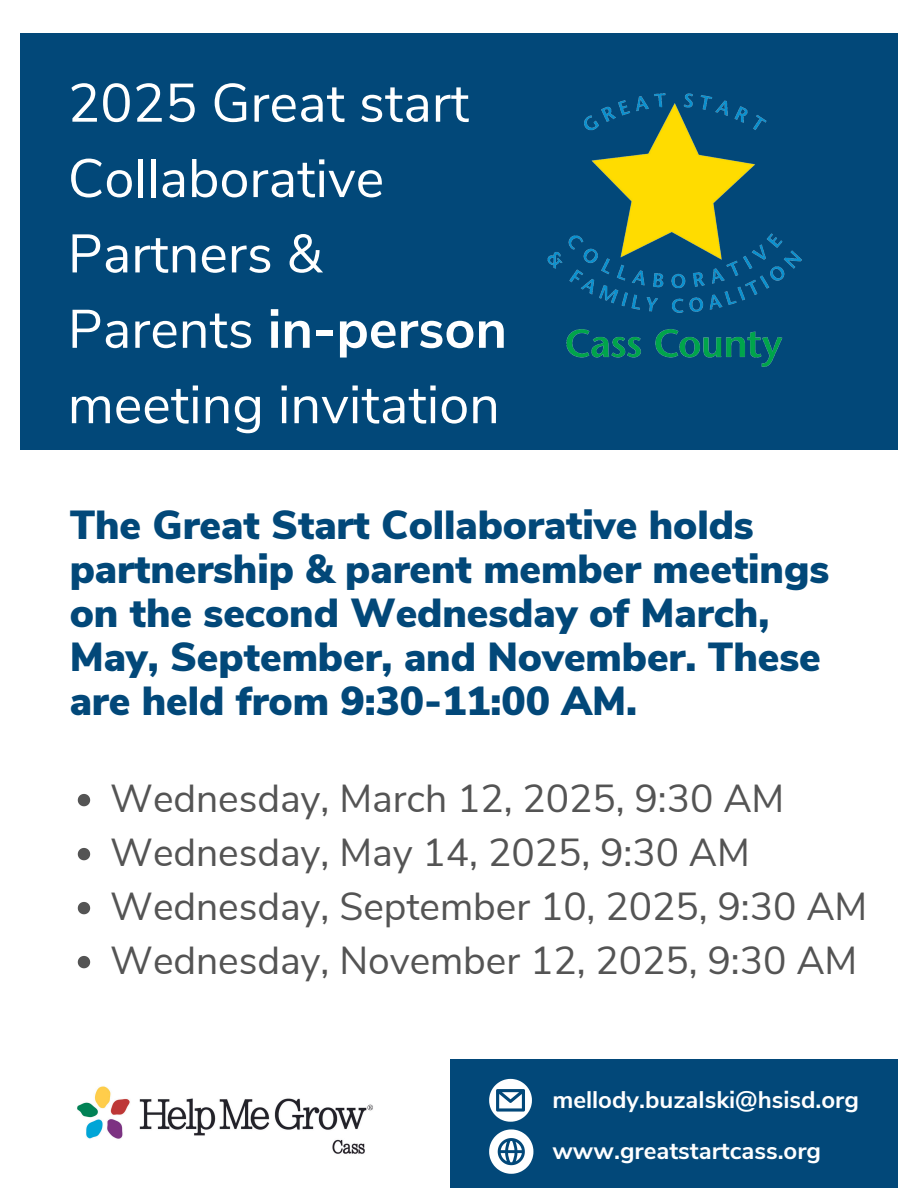
<style>
.page{position:relative;width:918px;height:1188px;background:#fff}
.page>*{position:absolute;margin:0;border:0;box-sizing:border-box;transform-origin:0 0}
.t1{font:54px/75.3px "Nunito Sans";color:#fff}
.t2{font:900 40.5px/43.8px "Nunito Sans";color:#024879}
.t3{font:39px "Nunito Sans";color:#545454}
.t4{font:700 24px "Nunito Sans";color:#fff}
.s1{font-weight:700}
</style>
<div class="page">
<div style="left:20px;top:33px;width:878px;height:417px;background:#024879"></div>
<div style="left:20px;top:1059px;width:878px;height:129px;background:#024879"></div>
<svg style="left:489px;top:1079px;width:43px;height:43px"></svg>
<svg style="left:489px;top:1129px;width:44px;height:44px"></svg>
<img style="left:547px;top:93px;width:255px;height:274px">
<div style="left:20px;top:961px;width:430px;height:227px;background:#fff"></div>
<svg style="left:78px;top:794px;width:12px;height:12px"></svg>
<svg style="left:78px;top:848px;width:12px;height:12px"></svg>
<svg style="left:78px;top:902px;width:12px;height:12px"></svg>
<svg style="left:78px;top:956px;width:12px;height:12px"></svg>
<p class="t1" style="left:68px;top:66px;width:441px">2025 Great start<br>Collaborative<br>Partners &amp;<br>Parents <span class="s1">in-person </span>meeting invitation</p>
<h2 class="t2" style="left:70px;top:504px;width:761px">The Great Start Collaborative holds partnership &amp; parent member meetings on the second Wednesday of March, May, September, and November. These are held from 9:30-11:00 AM.</h2>
<p class="t3" style="left:110px;top:772px;width:676px">Wednesday, March 12, 2025, 9:30 AM</p>
<p class="t3" style="left:110px;top:826px;width:641px">Wednesday, May 14, 2025, 9:30 AM</p>
<p class="t3" style="left:110px;top:880px;width:759px">Wednesday, September 10, 2025, 9:30 AM</p>
<p class="t3" style="left:110px;top:934px;width:749px">Wednesday, November 12, 2025, 9:30 AM</p>
<p class="t4" style="left:552px;top:1083px;width:308px">mellody.buzalski@hsisd.org</p>
<p class="t4" style="left:552px;top:1135px;width:270px">www.greatstartcass.org</p>
</div>
